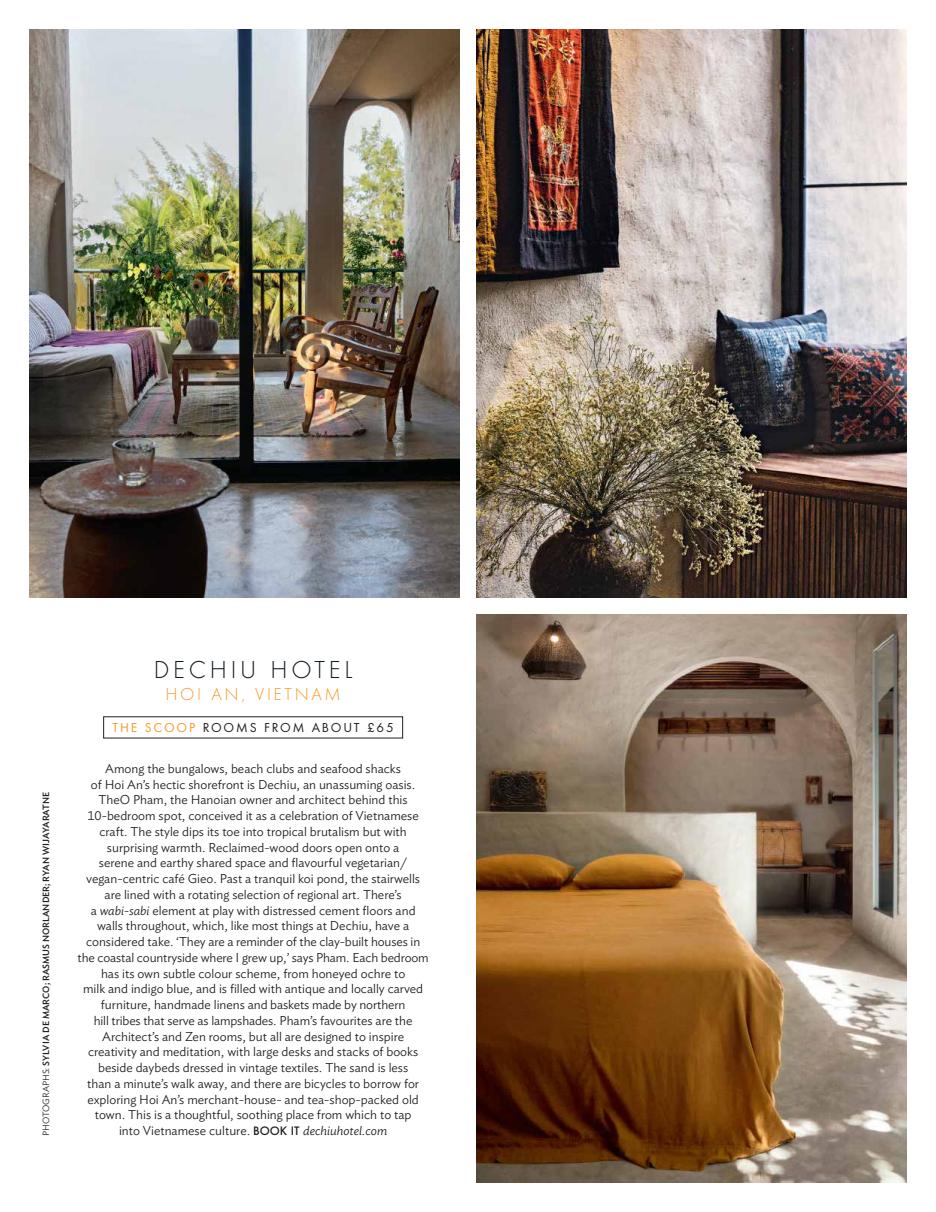
<style>
.page{position:relative;width:936px;height:1212px;background:#fff}
.page>*{position:absolute;margin:0;border:0;box-sizing:border-box;transform-origin:0 0}
.t1{font:300 25.5px "Futura TOT";letter-spacing:.145em;color:#121b21}
.t2{font:300 18px "Futura TOT";letter-spacing:.145em;color:#f89828}
.t3{font:13.5px "Futura TOT Boo";letter-spacing:.135em;color:#231f20}
.t4{font:300 12.75px/15.8px "Ideal Sans";color:#231f20;text-align:center}
.t5{font:500 9px "Ideal Sans";color:#231f20}
.s1{font-weight:300}
.s2{color:#f89828}
.s3{font-style:italic}
.s4{font-family:"Futura TOT";font-weight:500}
</style>
<div class="page">
<img style="left:476px;top:614px;width:430px;height:568px">
<img style="left:30px;top:30px;width:429px;height:567px">
<img style="left:476px;top:30px;width:430px;height:567px">
<p class="t5" style="left:42px;top:1136px;width:346px;rotate:-90deg"><span class="s1">PHOTOGRAPHS:</span> SYLVIA DE MARCO; RASMUS NORLANDER; RYAN WIJAYARATNE</p>
<h1 class="t1" style="left:154px;top:660px;width:200px">DECHIU HOTEL</h1>
<h2 class="t2" style="left:165px;top:687px;width:177px">HOI AN, VIETNAM</h2>
<p class="t3" style="left:113px;top:719px;width:282px"><span class="s2">THE SCOOP</span> ROOMS FROM ABOUT £65</p>
<p class="t4" style="left:77px;top:761px;width:353px">Among the bungalows, beach clubs and seafood shacks<br>of Hoi An’s hectic shorefront is Dechiu, an unassuming oasis.<br>TheO Pham, the Hanoian owner and architect behind this 10-bedroom spot, conceived it as a celebration of Vietnamese craft. The style dips its toe into tropical brutalism but with surprising warmth. Reclaimed-wood doors open onto a<br>serene and earthy shared space and flavourful vegetarian/ vegan-centric café Gieo. Past a tranquil koi pond, the stairwells are lined with a rotating selection of regional art. There’s<br>a <span class="s3">wabi-sabi</span> element at play with distressed cement floors and walls throughout, which, like most things at Dechiu, have a considered take. ‘They are a reminder of the clay-built houses in the coastal countryside where I grew up,’ says Pham. Each bedroom has its own subtle colour scheme, from honeyed ochre to<br>milk and indigo blue, and is filled with antique and locally carved furniture, handmade linens and baskets made by northern<br>hill tribes that serve as lampshades. Pham’s favourites are the Architect’s and Zen rooms, but all are designed to inspire creativity and meditation, with large desks and stacks of books beside daybeds dressed in vintage textiles. The sand is less<br>than a minute’s walk away, and there are bicycles to borrow for exploring Hoi An’s merchant-house- and tea-shop-packed old town. This is a thoughtful, soothing place from which to tap<br>into Vietnamese culture. <span class="s4">BOOK IT</span> <span class="s3">dechiuhotel.com</span></p>
</div>
